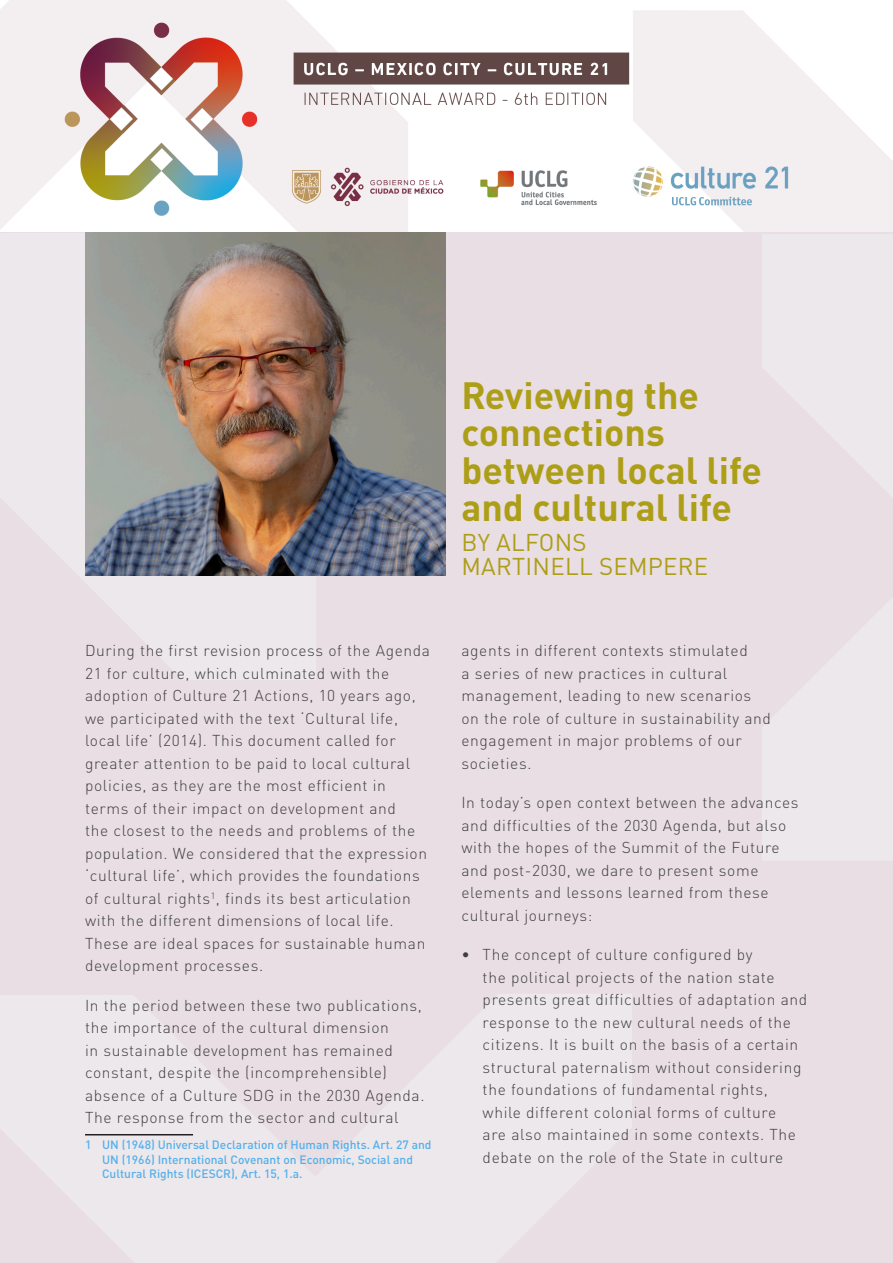
<style>
.page{position:relative;width:893px;height:1263px;background:#fff}
.page>*{position:absolute;margin:0;border:0;box-sizing:border-box;transform-origin:0 0}
.t1{font:700 37.5px/37.5px "DIN Pro";color:#ad9e17}
.t2{font:24px "DIN Pro";letter-spacing:.01em;color:#ad9e17}
.t3{font:300 15.6px/22.5px "DIN Pro";letter-spacing:.04em;color:#3e3e3f}
.footnote{font:500 12px/14.4px "DIN Pro";color:#54b0eb}
</style>
<div class="page">
<img style="left:0;top:0;width:893px;height:233px">
<div style="left:0;top:233px;width:893px;height:1030px;background:#e8dee3"></div>
<img style="left:85px;top:233px;width:360px;height:342px">
<hr style="left:85px;top:1134px;width:108px;height:1px;background:#231f20">
<p class="t3" style="left:85px;top:639px;width:347px">During the first revision process of the Agenda 21 for culture, which culminated with the adoption of Culture 21 Actions, 10 years ago, we participated with the text ‘Cultural life, local life’ (2014). This document called for greater attention to be paid to local cultural policies, as they are the most efficient in terms of their impact on development and<br>the closest to the needs and problems of the population. We considered that the expression ‘cultural life’, which provides the foundations of cultural rights<sup>1</sup>, finds its best articulation with the different dimensions of local life.<br>These are ideal spaces for sustainable human development processes.</p>
<p class="t3" style="left:85px;top:993px;width:341px">In the period between these two publications, the importance of the cultural dimension<br>in sustainable development has remained constant, despite the (incomprehensible) absence of a Culture SDG in the 2030 Agenda.<br>The response from the sector and cultural</p>
<p class="footnote" style="left:102px;top:1137px;width:331px;text-indent:-17px">1 UN (1948) Universal Declaration of Human Rights. Art. 27 and<br>UN (1966) International Covenant on Economic, Social and<br>Cultural Rights (ICESCR), Art. 15, 1.a.</p>
<p class="t1" style="left:461px;top:372px;width:302px">Reviewing the connections between local life and cultural life</p>
<p class="t2" style="left:461px;top:526px;width:127px">BY ALFONS</p>
<p class="t2" style="left:461px;top:550px;width:248px">MARTINELL SEMPERE</p>
<p class="t3" style="left:461px;top:639px;width:311px">agents in different contexts stimulated<br>a series of new practices in cultural management, leading to new scenarios on the role of culture in sustainability and engagement in major problems of our societies.</p>
<p class="t3" style="left:461px;top:791px;width:339px">In today’s open context between the advances and difficulties of the 2030 Agenda, but also with the hopes of the Summit of the Future and post-2030, we dare to present some elements and lessons learned from these cultural journeys:</p>
<p class="t3" style="left:483px;top:943px;width:326px;text-indent:-21px">• The concept of culture configured by<br>the political projects of the nation state presents great difficulties of adaptation and response to the new cultural needs of the citizens. It is built on the basis of a certain structural paternalism without considering the foundations of fundamental rights, while different colonial forms of culture<br>are also maintained in some contexts. The debate on the role of the State in culture</p>
</div>
